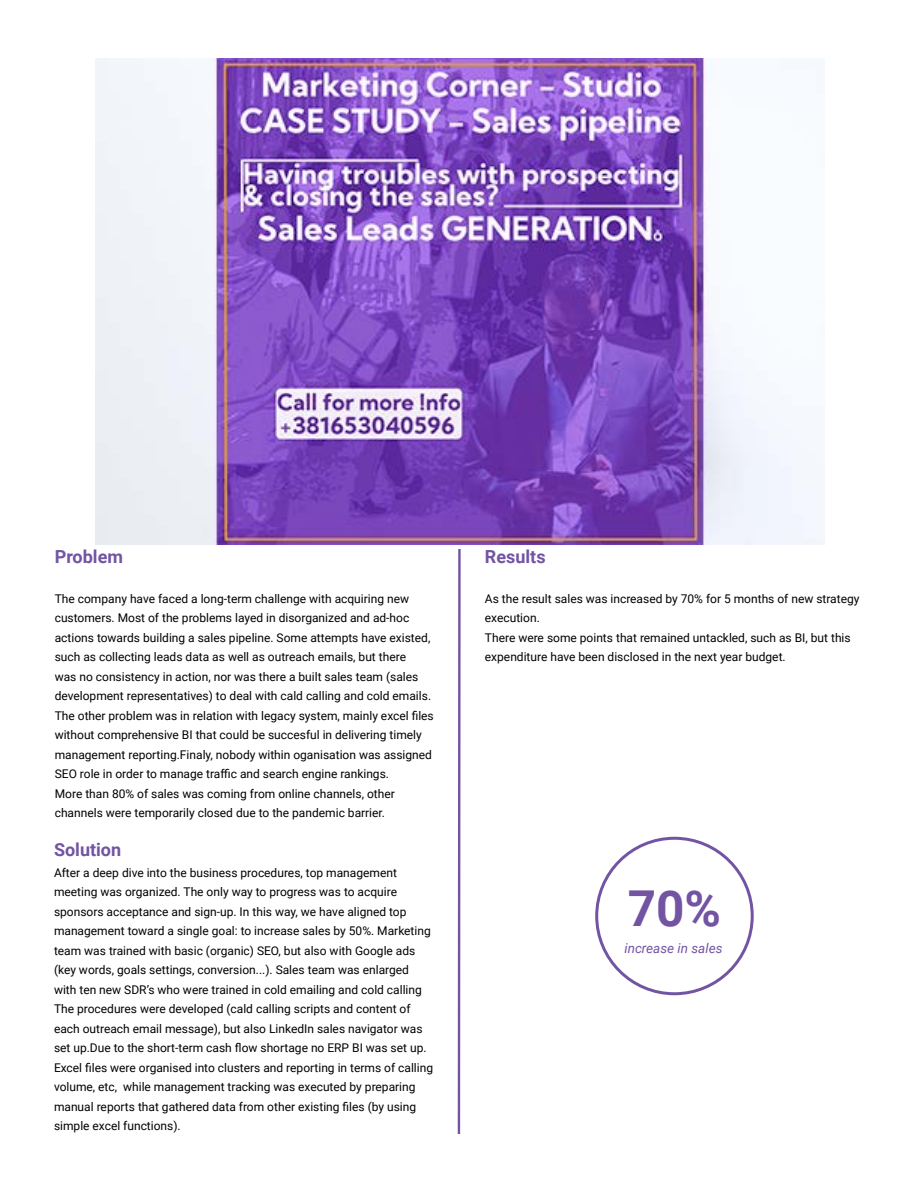
<style>
.page{position:relative;width:918px;height:1188px;background:#fff}
.page>*{position:absolute;margin:0;border:0;box-sizing:border-box;transform-origin:0 0}
.t1{font:700 49.5px "Roboto";color:#7254a3}
.t2{font:700 18px "Roboto";color:#7254a3}
.t3{font:italic 13.5px "Roboto";color:#7254a3}
.t4{font:12px/19.5px "Roboto";color:#000}
</style>
<div class="page">
<svg style="left:458px;top:549px;width:3px;height:585px;background:#9179b7"></svg>
<div style="left:595px;top:837px;width:159px;height:158px;border:3px solid #7254a3;border-radius:50%"></div>
<img style="left:95px;top:58px;width:729px;height:486px">
<h2 class="t2" style="left:55px;top:543px;width:70px">Problem</h2>
<p class="t4" style="left:55px;top:588px;width:381px">The company have faced a long-term challenge with acquiring new customers. Most of the problems layed in disorganized and ad-hoc actions towards building a sales pipeline. Some attempts have existed, such as collecting leads data as well as outreach emails, but there<br>was no consistency in action, nor was there a built sales team (sales development representatives) to deal with cald calling and cold emails.<br>The other problem was in relation with legacy system, mainly excel files without comprehensive BI that could be succesful in delivering timely management reporting.Finaly, nobody within oganisation was assigned SEO role in order to manage traffic and search engine rankings.<br>More than 80% of sales was coming from online channels, other channels were temporarily closed due to the pandemic barrier.</p>
<h2 class="t2" style="left:54px;top:837px;width:69px">Solution</h2>
<p class="t4" style="left:54px;top:863px;width:381px">After a deep dive into the business procedures, top management meeting was organized. The only way to progress was to acquire sponsors acceptance and sign-up. In this way, we have aligned top management toward a single goal: to increase sales by 50%. Marketing team was trained with basic (organic) SEO, but also with Google ads (key words, goals settings, conversion...). Sales team was enlarged with ten new SDR’s who were trained in cold emailing and cold calling The procedures were developed (cald calling scripts and content of each outreach email message), but also LinkedIn sales navigator was set up.Due to the short-term cash flow shortage no ERP BI was set up.<br>Excel files were organised into clusters and reporting in terms of calling volume, etc, while management tracking was executed by preparing manual reports that gathered data from other existing files (by using simple excel functions).</p>
<h2 class="t2" style="left:485px;top:543px;width:62px">Results</h2>
<p class="t4" style="left:485px;top:588px;width:376px">As the result sales was increased by 70% for 5 months of new strategy execution.<br>There were some points that remained untackled, such as BI, but this expenditure have been disclosed in the next year budget.</p>
<h1 class="t1" style="left:628px;top:874px;width:95px">70%</h1>
<p class="t3" style="left:624px;top:939px;width:100px">increase in sales</p>
</div>
